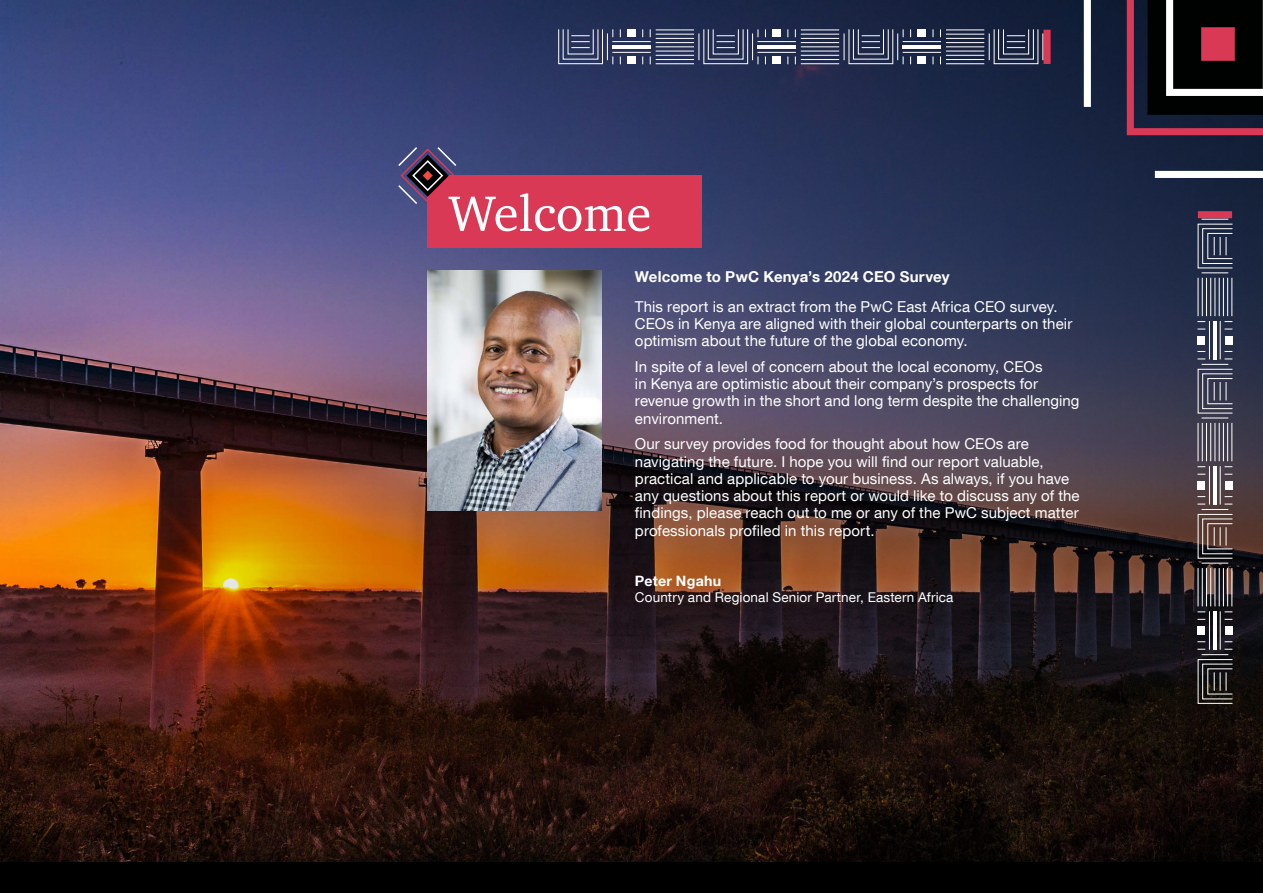
<style>
.page{position:relative;width:1263px;height:893px;background:#fff}
.page>*{position:absolute;margin:0;border:0;box-sizing:border-box;transform-origin:0 0}
.t1{font:51px "ITC Charter Com";color:#fff}
.t2{font:15px/17.2px "Helvetica Neue LT Com";letter-spacing:.005em;color:#fff}
.t3{font:700 15px "Helvetica Neue LT Com";letter-spacing:.015em;color:#fff}
.t4{font:700 14.25px "Helvetica Neue LT Com";letter-spacing:.015em;color:#fff}
.t5{font:13.5px "Helvetica Neue LT Com";letter-spacing:.01em;color:#fff}
</style>
<div class="page">
<img style="left:0;top:0;width:1263px;height:862px">
<div style="left:427px;top:176px;width:275px;height:72px;background:#d93954"></div>
<div style="left:0;top:862px;width:1263px;height:31px;background:#000"></div>
<div style="left:1084px;top:0;width:7px;height:107px;background:#fff"></div>
<div style="left:1043px;top:30px;width:7px;height:34px;background:#d93954"></div>
<svg style="left:1127px;top:0;width:136px;height:135px;background:#2f2028"></svg>
<div style="left:1201px;top:27px;width:34px;height:34px;background:#d93954"></div>
<div style="left:1155px;top:171px;width:108px;height:7px;background:#fff"></div>
<div style="left:1198px;top:211px;width:34px;height:7px;background:#d93954"></div>
<svg style="left:558px;top:28px;width:486px;height:37px;background:#4e5772"></svg>
<svg style="left:1196px;top:218px;width:37px;height:486px;background:#585761"></svg>
<svg style="left:397px;top:146px;width:61px;height:60px"></svg>
<img style="left:427px;top:271px;width:175px;height:240px">
<h1 class="t1" style="left:449px;top:182px;width:204px">Welcome</h1>
<p class="t3" style="left:635px;top:267px;width:316px">Welcome to PwC Kenya’s 2024 CEO Survey</p>
<p class="t2" style="left:635px;top:297px;width:439px">This report is an extract from the PwC East Africa CEO survey.<br>CEOs in Kenya are aligned with their global counterparts on their optimism about the future of the global economy.</p>
<p class="t2" style="left:635px;top:357px;width:446px">In spite of a level of concern about the local economy, CEOs<br>in Kenya are optimistic about their company’s prospects for revenue growth in the short and long term despite the challenging environment.</p>
<p class="t2" style="left:635px;top:435px;width:446px">Our survey provides food for thought about how CEOs are navigating the future. I hope you will find our report valuable, practical and applicable to your business. As always, if you have any questions about this report or would like to discuss any of the findings, please reach out to me or any of the PwC subject matter professionals profiled in this report.</p>
<p class="t4" style="left:635px;top:571px;width:88px">Peter Ngahu</p>
<p class="t5" style="left:635px;top:589px;width:320px">Country and Regional Senior Partner, Eastern Africa</p>
</div>
